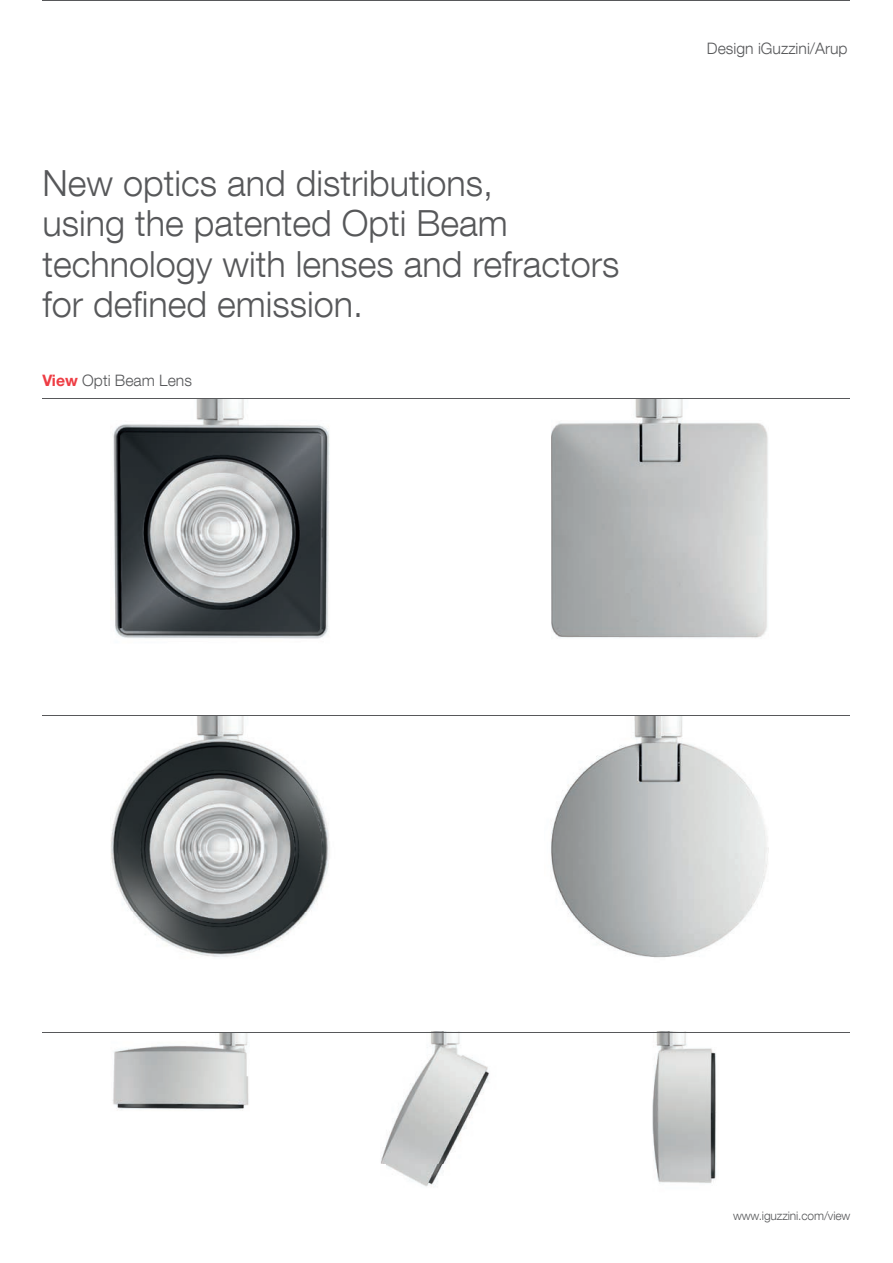
<style>
.page{position:relative;width:893px;height:1263px;background:#fff}
.page>*{position:absolute;margin:0;border:0;box-sizing:border-box;transform-origin:0 0}
.t1{font:300 36px/40.5px "Helvetica Neue LT Com";color:#57585a}
.t2{font:300 15.75px "Helvetica Neue LT Com";color:#57585a}
.t3{font:300 12px "Helvetica Neue LT Com";letter-spacing:-.01em;color:#57585a}
.s1{font-weight:700;color:#ee3d44}
</style>
<div class="page">
<img style="left:112px;top:1033px;width:137px;height:78px">
<img style="left:652px;top:1033px;width:64px;height:150px">
<img style="left:380px;top:1033px;width:110px;height:154px">
<img style="left:111px;top:716px;width:219px;height:241px">
<img style="left:551px;top:716px;width:218px;height:242px">
<img style="left:112px;top:399px;width:218px;height:240px">
<img style="left:551px;top:399px;width:217px;height:239px">
<hr style="left:43px;top:398px;width:807px;height:1px;background:#57585a">
<hr style="left:43px;top:715px;width:807px;height:1px;background:#57585a">
<hr style="left:43px;top:1032px;width:807px;height:1px;background:#57585a">
<hr style="left:43px;top:0;width:807px;height:1px;background:#57585a">
<p class="t1" style="left:43px;top:162px;width:578px">New optics and distributions,<br>using the patented Opti Beam technology with lenses and refractors for defined emission.</p>
<p class="t2" style="left:42px;top:370px;width:151px"><span class="s1">View</span> Opti Beam Lens</p>
<p class="t2" style="left:707px;top:39px;width:142px">Design iGuzzini/Arup</p>
<p class="t3" style="left:733px;top:1209px;width:119px">www.iguzzini.com/view</p>
</div>
